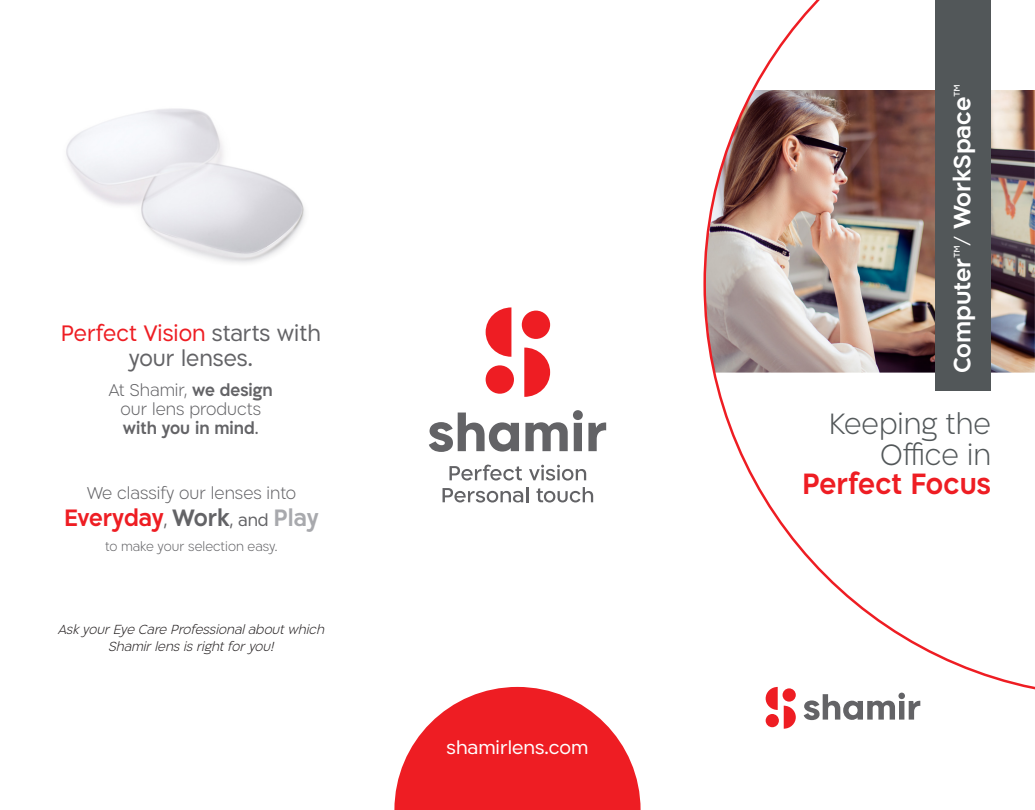
<style>
.page{position:relative;width:1035px;height:810px;background:#fff}
.page>*{position:absolute;margin:0;border:0;box-sizing:border-box;transform-origin:0 0}
.Subheading{font:300 33.75px/31.2px "Ploni DL1.1 AAA";color:#525759;text-align:right;scale:.95 1}
.Subheading-2{font:33.75px "Ploni DL1.1 AAA D Bold";color:#ee1d23;scale:.95 1}
.t1{font:27.25px "Ploni DL1.1 AAA D Bold";color:#ee1d23;scale:.95 1}
.t2{font:27.25px "Ploni DL1.1 AAA D Bold";color:#fff}
.t3{font:25.75px/25px "Ploni DL1.1 AAA";color:#636366;text-align:center;scale:.95 1}
.t4{font:21.12px "Ploni DL1.1 AAA";color:#fff}
.t5{font:300 19.62px/18.8px "Ploni DL1.1 AAA";color:#636366;text-align:center;scale:.95 1}
.t6{font:19.62px "Ploni DL1.1 AAA D Bold";color:#636366;scale:.95 1}
.t7{font:italic 300 15.12px/16.6px "Ploni DL1.1 AAA";letter-spacing:-.01em;color:#231f20;text-align:center;scale:.95 1}
.t8{font:300 15.12px "Ploni DL1.1 AAA";color:#636366;scale:.95 1}
.s1{color:#ee1d23}
.s2{font-family:"Ploni DL1.1 AAA D Bold";font-weight:400}
.s3{font-family:"Ploni DL1.1 AAA"}
.s4{font-family:"Ploni DL1.1 AAA";font-size:19.62px;color:#636366}
.s5{color:#636366}
.s6{color:#a8a9ad}
.s7{font-family:"Ploni DL1.1 AAA";font-weight:300}
</style>
<div class="page">
<svg style="left:394px;top:687px;width:247px;height:123px"></svg>
<svg style="left:450px;top:464px;width:72px;height:17px"></svg>
<svg style="left:529px;top:465px;width:57px;height:16px"></svg>
<svg style="left:443px;top:487px;width:85px;height:16px"></svg>
<svg style="left:536px;top:487px;width:57px;height:16px"></svg>
<svg style="left:429px;top:413px;width:90px;height:39px"></svg>
<svg style="left:525px;top:410px;width:81px;height:41px"></svg>
<svg style="left:524px;top:348px;width:26px;height:49px"></svg>
<div style="left:486px;top:365px;width:28px;height:29px;background:#ee1d23;border-radius:50%"></div>
<svg style="left:486px;top:307px;width:25px;height:50px"></svg>
<div style="left:522px;top:311px;width:28px;height:28px;background:#ee1d23;border-radius:50%"></div>
<img style="left:66px;top:108px;width:239px;height:155px">
<svg style="left:804px;top:698px;width:116px;height:22px"></svg>
<svg style="left:784px;top:706px;width:12px;height:23px"></svg>
<div style="left:766px;top:714px;width:13px;height:13px;background:#ee1d23;border-radius:50%"></div>
<svg style="left:766px;top:698px;width:12px;height:12px"></svg>
<svg style="left:783px;top:688px;width:13px;height:14px"></svg>
<img style="left:703px;top:0;width:332px;height:698px">
<h3 class="t3" style="left:61px;top:321px;width:275px"><span class="s1">Perfect Vision</span> starts with your lenses.</h3>
<p class="t5" style="left:109px;top:382px;width:174px">At Shamir, <span class="s2">we design </span>our lens products</p>
<p class="t6" style="left:123px;top:416px;width:144px">with you in mind<span class="s3">.</span></p>
<p class="t5" style="left:87px;top:484px;width:222px">We classify our lenses into</p>
<h2 class="t1" style="left:64px;top:501px;width:270px">Everyday<span class="s4">,</span> <span class="s5">Work</span><span class="s4">, and</span> <span class="s6">Play</span></h2>
<p class="t8" style="left:105px;top:538px;width:183px">to make your selection easy.</p>
<p class="t7" style="left:58px;top:622px;width:286px">AskyourEye Care Professionalaboutwhich<br>Shamirlensisrightforyou!</p>
<h3 class="t4" style="left:447px;top:735px;width:143px">shamirlens.com</h3>
<p class="t2" style="left:945px;top:373px;width:290px;rotate:-90deg">Computer<span class="s7">™/</span> WorkSpace<span class="s7">™</span></p>
<p class="Subheading" style="left:829px;top:409px;width:172px">Keeping the<br>Office in</p>
<p class="Subheading-2" style="left:802px;top:463px;width:200px">Perfect Focus</p>
</div>
